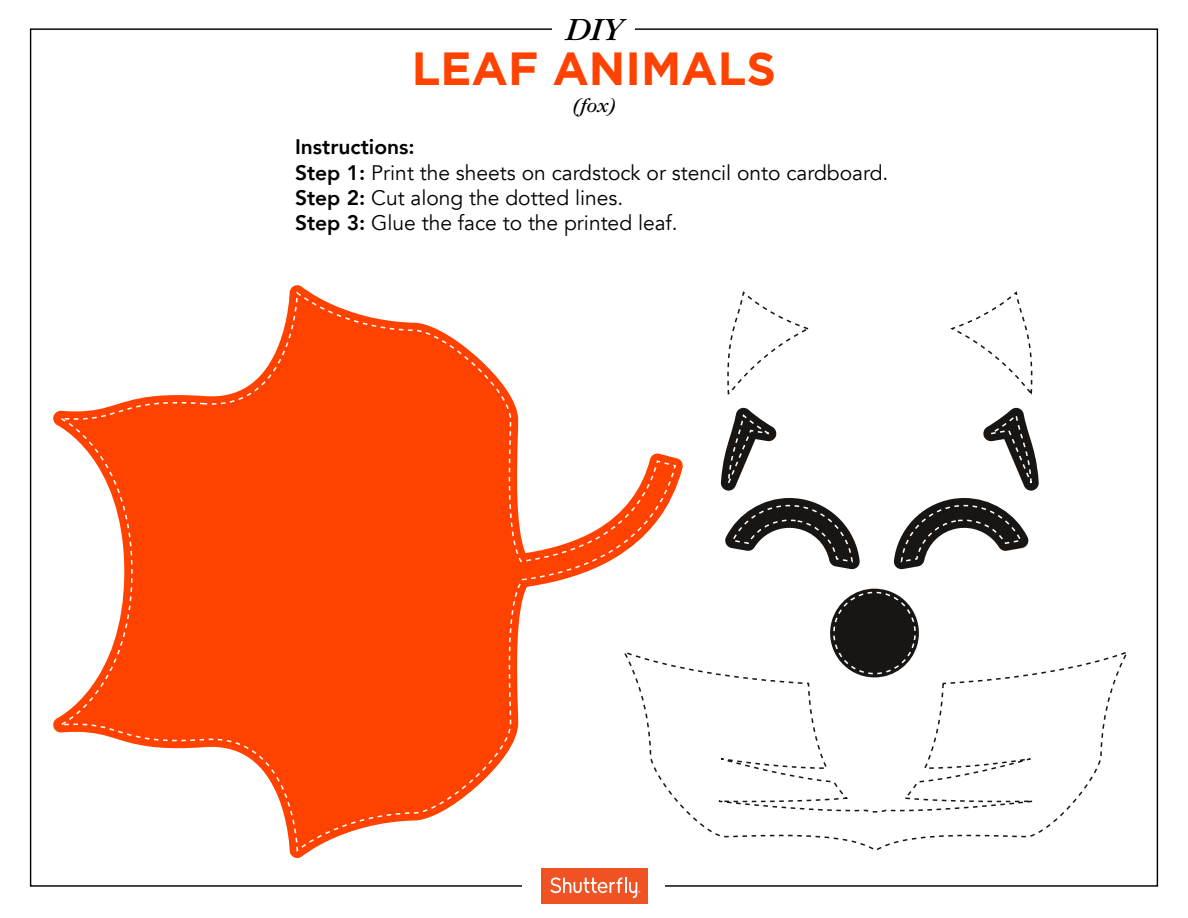
<style>
.page{position:relative;width:1188px;height:918px;background:#fff}
.page>*{position:absolute;margin:0;border:0;box-sizing:border-box;transform-origin:0 0}
.t1{font:700 46.35px "Gotham";color:#ff4200}
.t2{font:italic 33.75px "ITC Garamond Std";color:#000}
.t3{font:21px/25.2px "Avenir";color:#000}
.t4{font:italic 20.1px "ITC Garamond Std";color:#000}
.s1{font-weight:800}
</style>
<div class="page">
<svg style="left:59px;top:293px;width:618px;height:559px"></svg>
<svg style="left:725px;top:498px;width:135px;height:71px"></svg>
<svg style="left:894px;top:498px;width:135px;height:71px"></svg>
<svg style="left:727px;top:291px;width:82px;height:104px"></svg>
<svg style="left:950px;top:291px;width:89px;height:200px"></svg>
<svg style="left:721px;top:408px;width:56px;height:83px"></svg>
<svg style="left:830px;top:588px;width:89px;height:61px"></svg>
<svg style="left:621px;top:649px;width:506px;height:203px"></svg>
<div style="left:541px;top:868px;width:106px;height:36px;background:#ef5323"></div>
<svg style="left:550px;top:877px;width:90px;height:21px"></svg>
<h2 class="t2" style="left:566px;top:10px;width:58px">DIY</h2>
<h1 class="t1" style="left:412px;top:42px;width:366px">LEAF ANIMALS</h1>
<p class="t4" style="left:572px;top:95px;width:45px">(fox)</p>
<p class="t3" style="left:295px;top:135px;width:595px"><span class="s1">Instructions:<br>Step 1:</span> Print the sheets on cardstock or stencil onto cardboard.<br><span class="s1">Step 2:</span> Cut along the dotted lines.<br><span class="s1">Step 3:</span> Glue the face to the printed leaf.</p>
</div>
